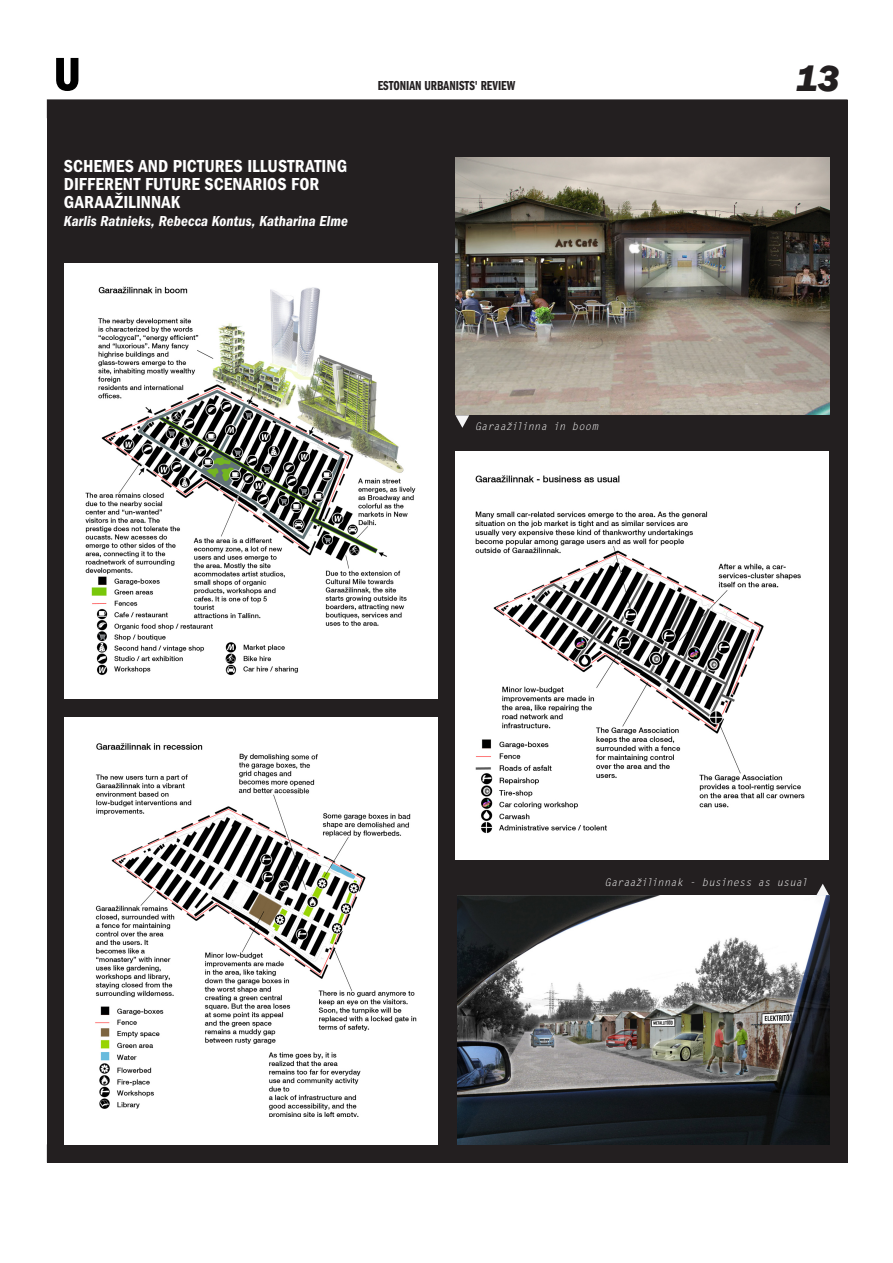
<style>
.page{position:relative;width:893px;height:1263px;background:#fff}
.page>*{position:absolute;margin:0;border:0;box-sizing:border-box;transform-origin:0 0}
.t1{font:37.5px "ITC Franklin Gothic Std Hvy It";color:#231f20}
.Body_Text{font:18px/18px "ITC Franklin Gothic Std Dm Cd";letter-spacing:.005em;color:#fff}
.Body_Text-2{font:15px "ITC Franklin Gothic Std Dm Cd It";letter-spacing:.005em;color:#fff}
.t2{font:13.5px "ITC Franklin Gothic Std Dm Cp";color:#231f20}
.t3{font:italic 10.5px "Letter Gothic Std";letter-spacing:-.01em;color:#fff}
</style>
<div class="page">
<svg style="left:56px;top:58px;width:23px;height:33px"></svg>
<div style="left:47px;top:100px;width:800px;height:1062px;background:#231f20"></div>
<div style="left:456px;top:451px;width:373px;height:409px;background:#fff"></div>
<img style="left:475px;top:475px;width:330px;height:358px">
<div style="left:64px;top:717px;width:373px;height:427px;background:#fff"></div>
<img style="left:95px;top:743px;width:322px;height:373px">
<div style="left:64px;top:263px;width:373px;height:436px;background:#fff"></div>
<img style="left:85px;top:286px;width:331px;height:390px">
<svg style="left:816px;top:884px;width:14px;height:12px"></svg>
<img style="left:455px;top:157px;width:374px;height:258px">
<img style="left:457px;top:895px;width:372px;height:249px">
<svg style="left:455px;top:415px;width:14px;height:13px"></svg>
<p class="Body_Text" style="left:64px;top:157px;width:285px">SCHEMES AND PICTURES ILLUSTRATING</p>
<p class="Body_Text" style="left:64px;top:175px;width:257px">DIFFERENT FUTURE SCENARIOS FOR<br>GARAAŽILINNAK</p>
<p class="Body_Text-2" style="left:64px;top:213px;width:285px">Karlis Ratnieks, Rebecca Kontus, Katharina Elme</p>
<p class="t2" style="left:378px;top:78px;width:139px">ESTONIAN URBANISTS' REVIEW</p>
<p class="t3" style="left:475px;top:421px;width:125px">Garaažilinna in boom</p>
<h1 class="t1" style="left:796px;top:56px;width:46px">13</h1>
<p class="t3" style="left:605px;top:876px;width:205px">Garaažilinnak - business as usual</p>
</div>
